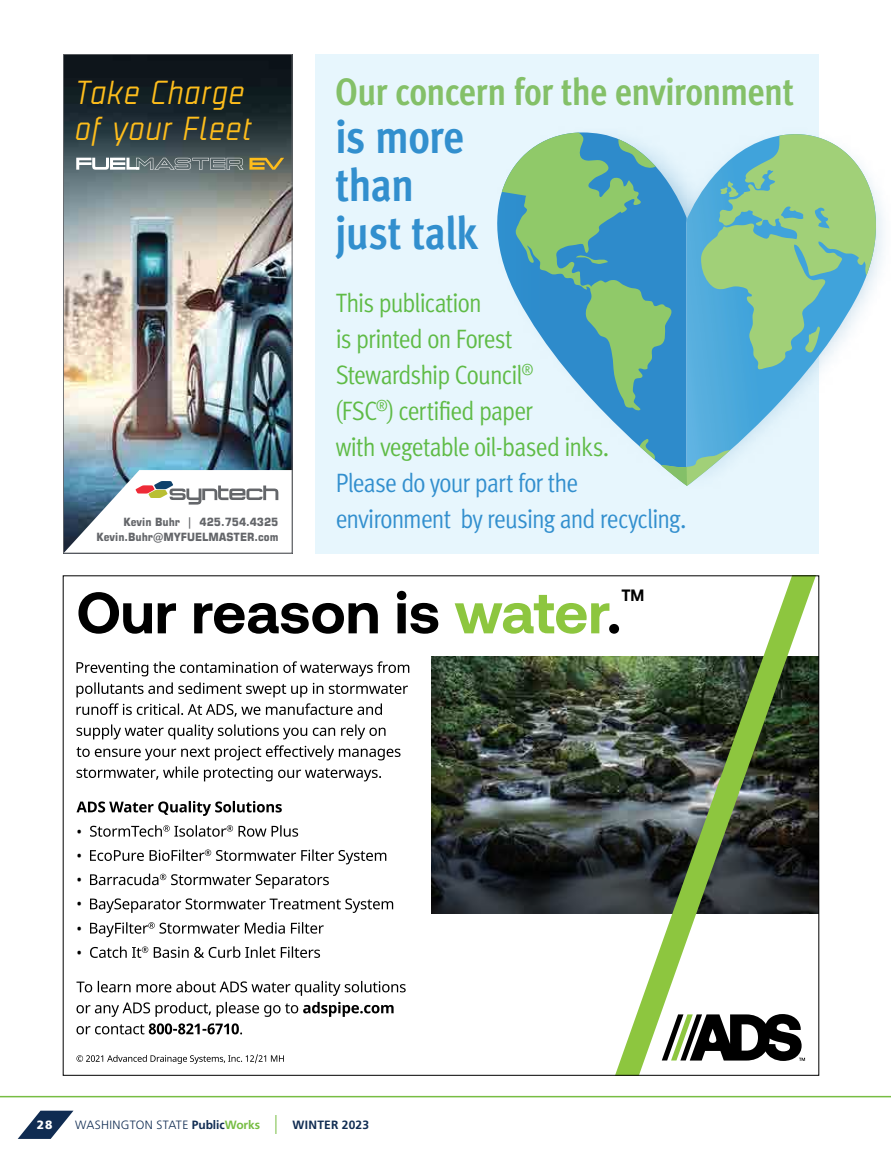
<style>
.page{position:relative;width:891px;height:1161px;background:#fff}
.page>*{position:absolute;margin:0;border:0;box-sizing:border-box;transform-origin:0 0}
.t1{font:700 58.5px "Aeonik";color:#000}
.t2{font:700 condensed 46.5px/48px "Meta Pro";letter-spacing:-.015em;color:#328fce}
.t3{font:700 condensed 38.25px "Meta Pro";letter-spacing:-.02em;color:#84c068}
.t4{font:italic 32.4px/35.2px "Binaria";color:#febd1c}
.t5{font:26.55px/36px "Meta Pro Cond Norm";letter-spacing:-.03em;color:#5fbb46}
.t6{font:26.55px "Meta Pro Cond Norm";letter-spacing:-.03em;color:#328fce}
.t7{font:700 16.35px "Aeonik";color:#000;scale:.94 1}
.t8{font:15px/24.3px "Noto Sans";color:#000;text-align:justify}
.t9{font:300 12px "Frutiger";letter-spacing:.025em;color:#102c52}
.t10{font:700 12px "Frutiger";letter-spacing:.02em;color:#102c52}
.t11{font:900 12px "Frutiger";color:#fff}
.t12{font:700 11.4px "Square 721 BT";color:#64666a;scale:.9 1}
.s1{color:#8dc63f}
.s2{font-weight:700}
.s3{font-weight:700;color:#77bd43}
</style>
<div class="page">
<div style="left:315px;top:54px;width:504px;height:500px;background:#e7f6fd"></div>
<div style="left:496px;top:124px;width:395px;height:367px;background:#2c7cb3;opacity:.4"></div>
<svg style="left:496px;top:132px;width:191px;height:354px"></svg>
<svg style="left:687px;top:134px;width:204px;height:352px"></svg>
<svg style="left:701px;top:124px;width:190px;height:247px"></svg>
<svg style="left:502px;top:133px;width:175px;height:278px"></svg>
<svg style="left:640px;top:437px;width:90px;height:49px"></svg>
<img style="left:65px;top:56px;width:225px;height:413px">
<svg style="left:65px;top:470px;width:225px;height:82px"></svg>
<svg style="left:76px;top:158px;width:168px;height:12px"></svg>
<svg style="left:250px;top:158px;width:34px;height:12px"></svg>
<div style="left:63px;top:54px;width:229px;height:500px;border:1px solid #64666a"></div>
<svg style="left:276px;top:1115px;width:1px;height:19px"></svg>
<hr style="left:0;top:1096px;width:891px;height:1px;background:#77bd43">
<svg style="left:18px;top:1111px;width:55px;height:28px"></svg>
<svg style="left:76px;top:661px;width:333px;height:15px"></svg>
<svg style="left:76px;top:682px;width:332px;height:15px"></svg>
<svg style="left:76px;top:703px;width:306px;height:14px"></svg>
<svg style="left:76px;top:724px;width:310px;height:15px"></svg>
<svg style="left:76px;top:745px;width:325px;height:15px"></svg>
<svg style="left:76px;top:766px;width:305px;height:15px"></svg>
<svg style="left:77px;top:801px;width:205px;height:15px"></svg>
<svg style="left:90px;top:825px;width:208px;height:12px"></svg>
<svg style="left:90px;top:849px;width:296px;height:15px"></svg>
<svg style="left:90px;top:874px;width:239px;height:15px"></svg>
<svg style="left:90px;top:898px;width:303px;height:15px"></svg>
<svg style="left:90px;top:922px;width:234px;height:15px"></svg>
<svg style="left:90px;top:946px;width:230px;height:12px"></svg>
<svg style="left:76px;top:981px;width:330px;height:15px"></svg>
<svg style="left:76px;top:1002px;width:318px;height:15px"></svg>
<svg style="left:76px;top:1023px;width:166px;height:11px"></svg>
<svg style="left:76px;top:1054px;width:208px;height:10px"></svg>
<div style="left:431px;top:656px;width:388px;height:260px;background:#000;opacity:.67"></div>
<svg style="left:588px;top:578px;width:229px;height:496px"></svg>
<p class="t4" style="left:73px;top:73px;width:179px">Take Charge of your Fleet</p>
<h3 class="t3" style="left:335px;top:63px;width:460px">Our concern for the environment</h3>
<h2 class="t2" style="left:335px;top:111px;width:145px">is more than just talk</h2>
<p class="t5" style="left:336px;top:283px;width:275px">This publication<br>is printed on Forest<br>Stewardship Council<sup>®<br></sup>(FSC<sup>®</sup>) certified paper<br>with vegetable oil-based inks.</p>
<p class="t6" style="left:336px;top:464px;width:244px">Please do your part for the</p>
<p class="t12" style="left:123px;top:515px;width:174px">Kevin Buhr | 425.754.4325</p>
<p class="t6" style="left:336px;top:500px;width:352px">environment by reusing and recycling.</p>
<p class="t12" style="left:96px;top:530px;width:204px">Kevin.Buhr@MYFUELMASTER.com</p>
<h1 class="t1" style="left:77px;top:591px;width:546px">Our reason is <span class="s1">water</span>.</h1>
<p class="t7" style="left:621px;top:589px;width:26px">TM</p>
<p class="t8" style="left:76px;top:820px;width:7px">• • • • • •</p>
<p class="t11" style="left:37px;top:1117px;width:17px">28</p>
<p class="t9" style="left:75px;top:1118px;width:186px">WASHINGTON STATE <span class="s2">Public</span><span class="s3">Works</span></p>
<p class="t10" style="left:292px;top:1117px;width:78px">WINTER 2023</p>
</div>
